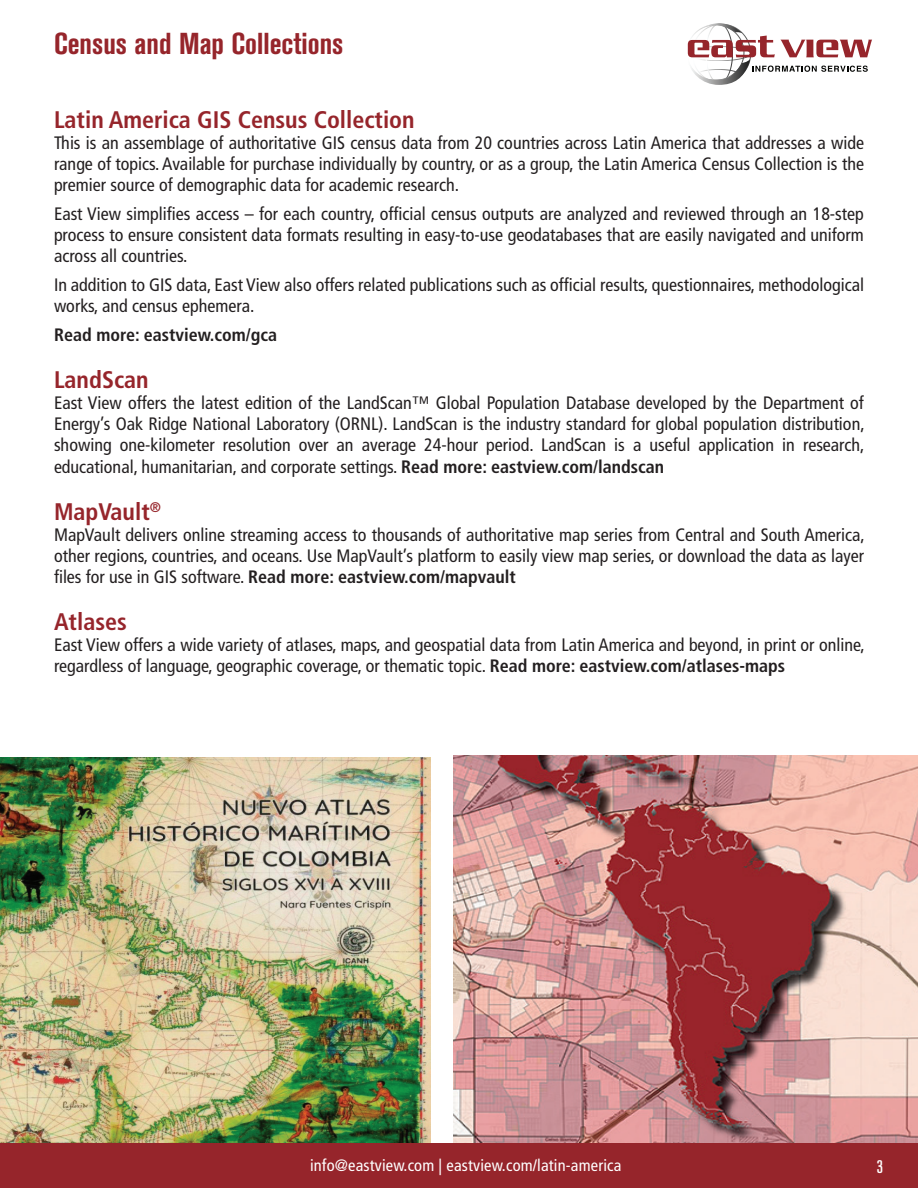
<style>
.page{position:relative;width:918px;height:1188px;background:#fff}
.page>*{position:absolute;margin:0;border:0;box-sizing:border-box;transform-origin:0 0}
.t1{font:700 condensed 30px "Akzidenz Grotesk BE";color:#96252b}
.t2{font:700 condensed 24px "Frutiger LT Std";color:#96252b}
.t3{font:condensed 18px/21px "Frutiger LT Std";color:#231f20;text-align:justify}
.t4{font:700 condensed 18px "Frutiger LT Std";color:#231f20}
.t5{font:500 condensed 18px "Akzidenz Grotesk BE";color:#fff}
.t6{font:condensed 16.5px "Frutiger LT Std";letter-spacing:.01em;color:#fff}
.s1{font-weight:700}
</style>
<div class="page">
<img style="left:453px;top:755px;width:465px;height:388px">
<img style="left:0;top:757px;width:430px;height:386px">
<div style="left:0;top:1143px;width:918px;height:45px;background:#96252b"></div>
<svg style="left:687px;top:23px;width:185px;height:62px"></svg>
<h1 class="t1" style="left:54px;top:26px;width:291px">Census and Map Collections</h1>
<h2 class="t2" style="left:54px;top:106px;width:362px">Latin America GIS Census Collection</h2>
<p class="t3" style="left:54px;top:132px;width:812px">This is an assemblage of authoritative GIS census data from 20 countries across Latin America that addresses a wide range of topics. Available for purchase individually by country, or as a group, the Latin America Census Collection is the premier source of demographic data for academic research.</p>
<p class="t3" style="left:54px;top:204px;width:811px">East View simplifies access – for each country, official census outputs are analyzed and reviewed through an 18-step process to ensure consistent data formats resulting in easy-to-use geodatabases that are easily navigated and uniform across all countries.</p>
<p class="t3" style="left:54px;top:275px;width:812px">In addition to GIS data, East View also offers related publications such as official results, questionnaires, methodological works, and census ephemera.</p>
<p class="t4" style="left:54px;top:325px;width:225px">Read more: eastview.com/gca</p>
<h2 class="t2" style="left:54px;top:366px;width:96px">LandScan</h2>
<p class="t3" style="left:54px;top:393px;width:812px">East View offers the latest edition of the LandScan™ Global Population Database developed by the Department of Energy’s Oak Ridge National Laboratory (ORNL). LandScan is the industry standard for global population distribution, showing one-kilometer resolution over an average 24-hour period. LandScan is a useful application in research, educational, humanitarian, and corporate settings. <span class="s1">Read more: eastview.com/landscan</span></p>
<h2 class="t2" style="left:54px;top:497px;width:109px">MapVault<sup>®</sup></h2>
<p class="t3" style="left:54px;top:524px;width:812px">MapVault delivers online streaming access to thousands of authoritative map series from Central and South America, other regions, countries, and oceans. Use MapVault’s platform to easily view map series, or download the data as layer files for use in GIS software. <span class="s1">Read more: eastview.com/mapvault</span></p>
<h2 class="t2" style="left:54px;top:607px;width:74px">Atlases</h2>
<p class="t3" style="left:54px;top:634px;width:812px">East View offers a wide variety of atlases, maps, and geospatial data from Latin America and beyond, in print or online, regardless of language, geographic coverage, or thematic topic. <span class="s1">Read more: eastview.com/atlases-maps</span></p>
<p class="t6" style="left:310px;top:1155px;width:313px">info@eastview.com | eastview.com/latin-america</p>
<p class="t5" style="left:877px;top:1157px;width:8px">3</p>
</div>
